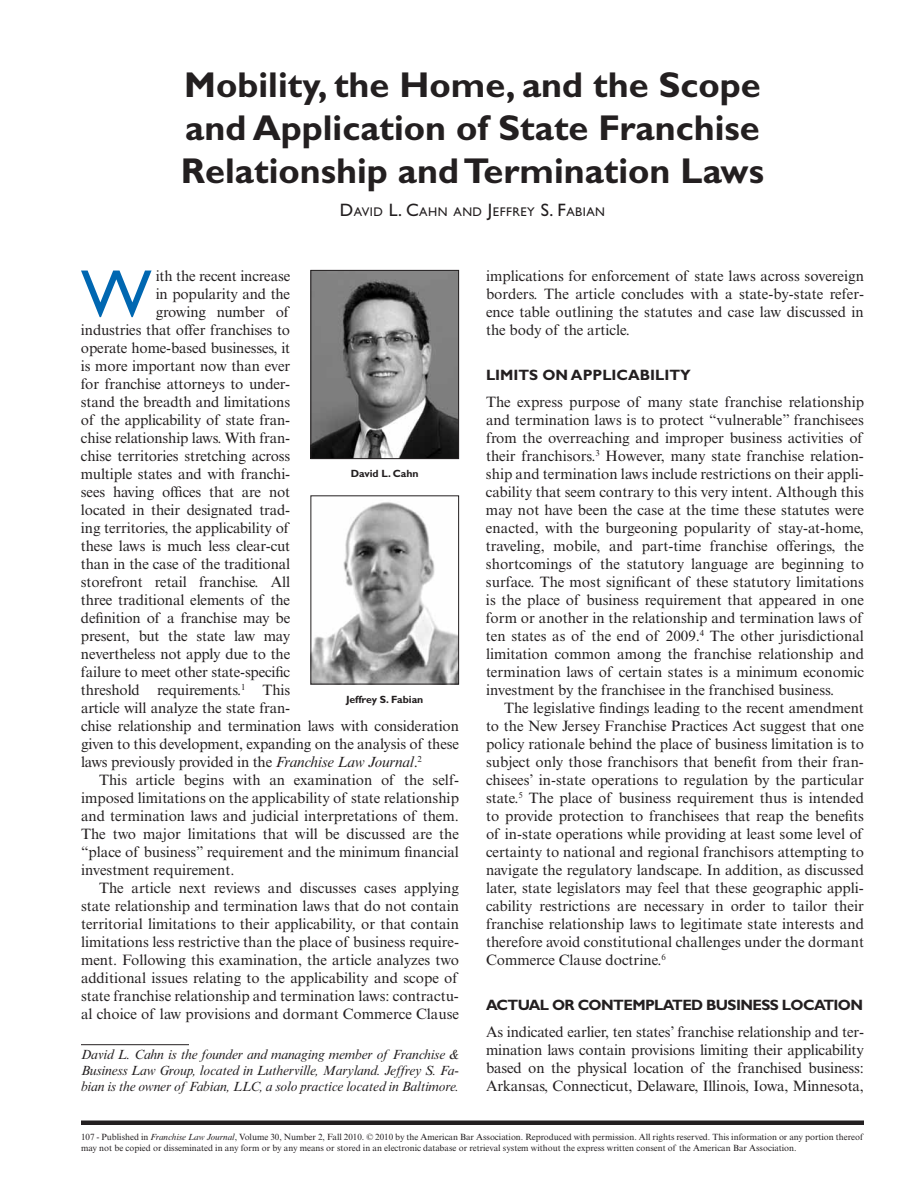
<style>
.page{position:relative;width:918px;height:1188px;background:#fff}
.page>*{position:absolute;margin:0;border:0;box-sizing:border-box;transform-origin:0 0}
.t1{font:67.8px "Gill Sans Std";color:#0067b1}
.t2{font:700 36px/43.2px "Gill Sans Std";color:#231f20}
.t3{font:15px/18px "Times New Roman MT Std";letter-spacing:-.01em;color:#231f20;text-align:justify}
.t4{font:700 15px "Gill Sans Std";letter-spacing:-.04em;color:#231f20}
.t5{font:700 15px "Gill Sans Std";color:#231f20}
.t6{font:italic 13.5px/15.8px "Times New Roman MT Std";letter-spacing:-.01em;color:#231f20;text-align:justify}
.t7{font:12.6px "Gill Sans Std";letter-spacing:.035em;color:#231f20}
.t8{font:700 10.5px "Gill Sans Std";color:#231f20}
.t9{font:9px/10.8px "Times New Roman MT Std";color:#231f20}
.s1{font-size:18px}
.s2{font-style:italic}
</style>
<div class="page">
<div style="left:81px;top:1120px;width:783px;height:5px;background:#231f20"></div>
<hr style="left:81px;top:1044px;width:108px;height:1px;background:#231f20">
<img style="left:312px;top:272px;width:145px;height:185px">
<div style="left:310px;top:270px;width:149px;height:189px;border:1px solid #231f20"></div>
<img style="left:312px;top:502px;width:145px;height:180px">
<div style="left:310px;top:495px;width:149px;height:189px;border:1px solid #231f20"></div>
<h2 class="t2" style="left:181px;top:63px;width:585px">Mobility, the Home, and the Scope and Application of State Franchise<br>Relationship and Termination Laws</h2>
<p class="t7" style="left:340px;top:205px;width:267px"><span class="s1">D</span>AVID <span class="s1">L. C</span>AHN AND <span class="s1">J</span>EFFREY <span class="s1">S. F</span>ABIAN</p>
<h1 class="t1" style="left:81px;top:255px;width:72px">W</h1>
<p class="t3" style="left:156px;top:267px;width:136px">ith the recent increase</p>
<p class="t3" style="left:156px;top:285px;width:136px">in popularity and the</p>
<p class="t3" style="left:156px;top:303px;width:135px">growing number of</p>
<p class="t3" style="left:81px;top:321px;width:211px">industries that offer franchises to</p>
<p class="t3" style="left:81px;top:339px;width:211px">operate home-based businesses, it</p>
<p class="t3" style="left:81px;top:357px;width:211px">is more important now than ever</p>
<p class="t3" style="left:81px;top:375px;width:211px">for franchise attorneys to under-</p>
<p class="t3" style="left:81px;top:393px;width:211px">stand the breadth and limitations</p>
<p class="t3" style="left:81px;top:411px;width:211px">of the applicability of state fran-</p>
<p class="t3" style="left:81px;top:429px;width:211px">chise relationship laws. With fran-</p>
<p class="t3" style="left:81px;top:447px;width:211px">chise territories stretching across</p>
<p class="t3" style="left:81px;top:465px;width:211px">multiple states and with franchi-</p>
<p class="t3" style="left:81px;top:483px;width:211px">sees having offices that are not</p>
<p class="t3" style="left:81px;top:501px;width:211px">located in their designated trad-</p>
<p class="t3" style="left:81px;top:519px;width:209px">ing territories, the applicability of</p>
<p class="t3" style="left:81px;top:537px;width:211px">these laws is much less clear-cut</p>
<p class="t3" style="left:81px;top:555px;width:211px">than in the case of the traditional</p>
<p class="t3" style="left:81px;top:573px;width:211px">storefront retail franchise. All</p>
<p class="t3" style="left:81px;top:591px;width:211px">three traditional elements of the</p>
<p class="t3" style="left:81px;top:609px;width:211px">definition of a franchise may be</p>
<p class="t3" style="left:81px;top:627px;width:211px">present, but the state law may</p>
<p class="t3" style="left:81px;top:645px;width:211px">nevertheless not apply due to the</p>
<p class="t3" style="left:81px;top:663px;width:211px">failure to meet other state-specific</p>
<p class="t3" style="left:81px;top:681px;width:211px">threshold requirements.<sup>1</sup> This</p>
<p class="t3" style="left:81px;top:699px;width:211px">article will analyze the state fran-</p>
<p class="t3" style="left:81px;top:717px;width:380px">chise relationship and termination laws with consideration</p>
<p class="t3" style="left:81px;top:735px;width:379px">given to this development, expanding on the analysis of these</p>
<p class="t3" style="left:81px;top:753px;width:343px">laws previously provided in the <span class="s2">Franchise Law Journal</span>.<sup>2</sup></p>
<p class="t3" style="left:99px;top:771px;width:361px">This article begins with an examination of the self-</p>
<p class="t3" style="left:81px;top:789px;width:379px">imposed limitations on the applicability of state relationship</p>
<p class="t3" style="left:81px;top:807px;width:379px">and termination laws and judicial interpretations of them.</p>
<p class="t3" style="left:81px;top:825px;width:379px">The two major limitations that will be discussed are the</p>
<p class="t3" style="left:81px;top:843px;width:380px">“place of business” requirement and the minimum financial</p>
<p class="t3" style="left:81px;top:861px;width:155px">investment requirement.</p>
<p class="t3" style="left:99px;top:879px;width:361px">The article next reviews and discusses cases applying</p>
<p class="t3" style="left:81px;top:897px;width:380px">state relationship and termination laws that do not contain</p>
<p class="t3" style="left:81px;top:915px;width:379px">territorial limitations to their applicability, or that contain</p>
<p class="t3" style="left:81px;top:933px;width:380px">limitations less restrictive than the place of business require-</p>
<p class="t3" style="left:81px;top:951px;width:379px">ment. Following this examination, the article analyzes two</p>
<p class="t3" style="left:81px;top:969px;width:378px">additional issues relating to the applicability and scope of</p>
<p class="t3" style="left:81px;top:987px;width:379px">state franchise relationship and termination laws: contractu-</p>
<p class="t3" style="left:81px;top:1005px;width:380px">al choice of law provisions and dormant Commerce Clause</p>
<p class="t8" style="left:351px;top:468px;width:69px">David L. Cahn</p>
<p class="t8" style="left:346px;top:693px;width:79px">Jeffrey S. Fabian</p>
<p class="t6" style="left:81px;top:1047px;width:380px">David L. Cahn is the founder and managing member of Franchise &amp; Business Law Group, located in Lutherville, Maryland. Jeffrey S. Fa&shy;bian is the owner of Fabian, LLC, a solo practice located in Baltimore.</p>
<p class="t3" style="left:486px;top:267px;width:379px">implications for enforcement of state laws across sovereign borders. The article concludes with a state-by-state refer&shy;ence table outlining the statutes and case law discussed in the body of the article.</p>
<p class="t5" style="left:486px;top:366px;width:206px">Limits on Applicability</p>
<p class="t3" style="left:486px;top:393px;width:380px">The express purpose of many state franchise relationship and termination laws is to protect “vulnerable” franchisees from the overreaching and improper business activities of their franchisors.<sup>3</sup> However, many state franchise relation&shy;ship and termination laws include restrictions on their appli&shy;cability that seem contrary to this very intent. Although this may not have been the case at the time these statutes were enacted, with the burgeoning popularity of stay-at-home, traveling, mobile, and part-time franchise offerings, the shortcomings of the statutory language are beginning to surface. The most significant of these statutory limitations is the place of business requirement that appeared in one form or another in the relationship and termination laws of ten states as of the end of 2009.<sup>4</sup> The other jurisdictional limitation common among the franchise relationship and termination laws of certain states is a minimum economic investment by the franchisee in the franchised business.</p>
<p class="t3" style="left:486px;top:699px;width:380px;text-indent:18px">The legislative findings leading to the recent amendment to the New Jersey Franchise Practices Act suggest that one policy rationale behind the place of business limitation is to subject only those franchisors that benefit from their fran&shy;chisees’ in-state operations to regulation by the particular state.<sup>5</sup> The place of business requirement thus is intended to provide protection to franchisees that reap the benefits of in-state operations while providing at least some level of certainty to national and regional franchisors attempting to navigate the regulatory landscape. In addition, as discussed later, state legislators may feel that these geographic appli&shy;cability restrictions are necessary in order to tailor their franchise relationship laws to legitimate state interests and therefore avoid constitutional challenges under the dormant Commerce Clause doctrine.<sup>6</sup></p>
<p class="t4" style="left:486px;top:996px;width:379px">Actual or Contemplated Business Location</p>
<p class="t3" style="left:486px;top:1023px;width:380px">As indicated earlier, ten states’ franchise relationship and ter&shy;mination laws contain provisions limiting their applicability based on the physical location of the franchised business:<br>Arkansas, Connecticut, Delaware, Illinois, Iowa, Minnesota,</p>
<p class="t9" style="left:81px;top:1132px;width:784px">107 - Published in <span class="s2">Franchise Law Journal</span>, Volume 30, Number 2, Fall 2010. © 2010 by the American Bar Association. Reproduced with permission. All rights reserved. This information or any portion thereof may not be copied or disseminated in any form or by any means or stored in an electronic database or retrieval system without the express written consent of the American Bar Association.</p>
</div>
